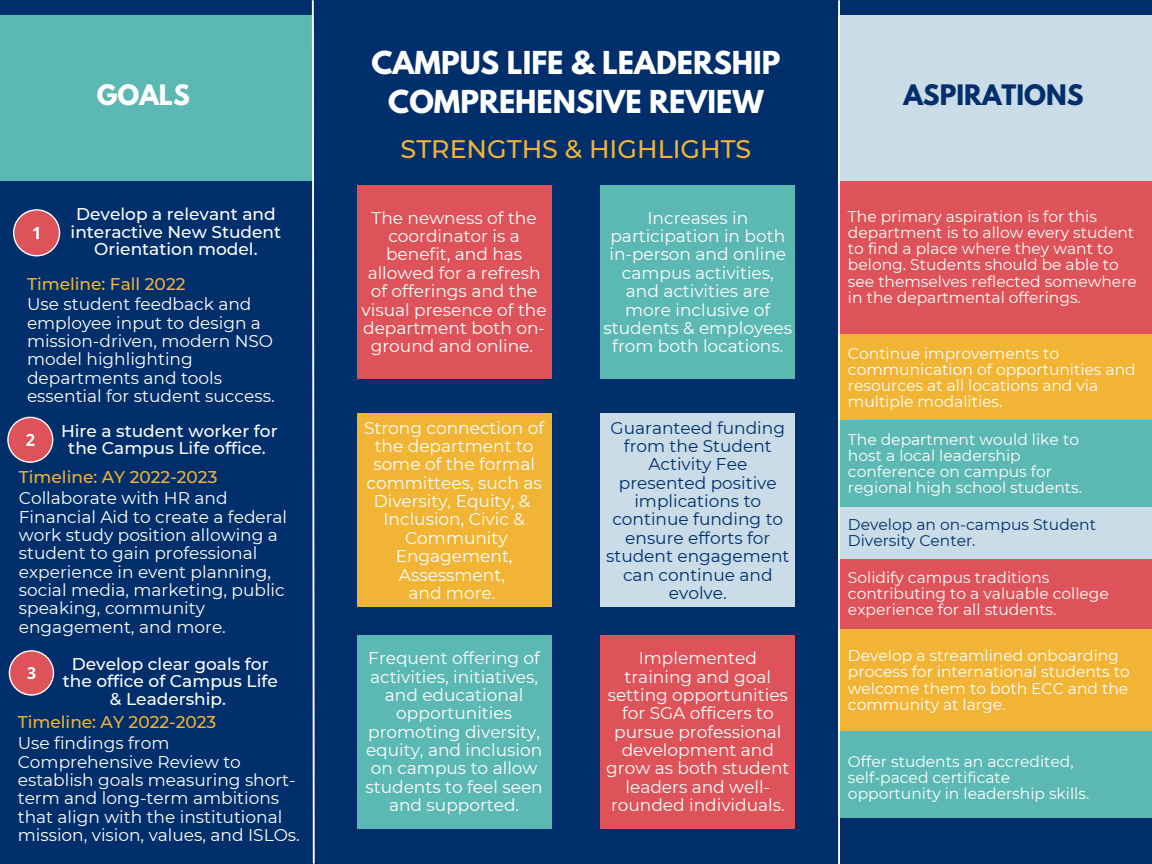
<style>
.page{position:relative;width:1152px;height:864px;background:#002f6c}
.page>*{position:absolute;margin:0;border:0;box-sizing:border-box;transform-origin:0 0}
.t1{font:700 28px "League Spartan";color:#fff}
.t2{font:500 25.35px "Montserrat";color:#f1b434}
.t3{font:700 25px "League Spartan";color:#002f6c}
.t4{font:700 25px "League Spartan";color:#fff}
.t5{font:17px/18.4px "Montserrat";color:#fff;text-align:center}
.t6{font:500 17px/17.2px "Montserrat";color:#fff;text-align:center}
.t7{font:17px/18.4px "Montserrat";color:#002f6c;text-align:center}
.t8{font:500 17px "Montserrat";color:#f1b434}
.t9{font:15.5px/16.1px "Montserrat";color:#fff}
.t10{font:15.5px/16.1px "Montserrat";color:#002f6c}
</style>
<div class="page">
<svg style="left:13px;top:209px;width:47px;height:47px"></svg>
<svg style="left:7px;top:417px;width:46px;height:46px"></svg>
<svg style="left:9px;top:650px;width:45px;height:46px"></svg>
<div style="left:0;top:15px;width:313px;height:166px;background:#5cb8b2"></div>
<svg style="left:311px;top:0;width:4px;height:864px"></svg>
<div style="left:357px;top:185px;width:194px;height:194px;background:#dd5359"></div>
<div style="left:838px;top:181px;width:314px;height:153px;background:#dd5359"></div>
<div style="left:838px;top:15px;width:314px;height:166px;background:#c9dce8"></div>
<div style="left:601px;top:185px;width:194px;height:194px;background:#5cb8b2"></div>
<div style="left:357px;top:413px;width:194px;height:194px;background:#f1b434"></div>
<div style="left:601px;top:413px;width:194px;height:194px;background:#c9dce8"></div>
<div style="left:357px;top:635px;width:194px;height:194px;background:#5cb8b2"></div>
<div style="left:601px;top:635px;width:194px;height:194px;background:#dd5359"></div>
<div style="left:838px;top:334px;width:314px;height:86px;background:#f1b434"></div>
<div style="left:838px;top:420px;width:314px;height:87px;background:#5cb8b2"></div>
<div style="left:838px;top:507px;width:314px;height:52px;background:#c9dce8"></div>
<div style="left:838px;top:559px;width:314px;height:70px;background:#dd5359"></div>
<div style="left:838px;top:629px;width:314px;height:102px;background:#f1b434"></div>
<div style="left:838px;top:732px;width:314px;height:86px;background:#5cb8b2"></div>
<hr style="left:838px;top:1px;width:2px;height:863px;background:#fff">
<p class="t1" style="left:372px;top:49px;width:410px">CAMPUS LIFE &amp; LEADERSHIP</p>
<p class="t4" style="left:97px;top:82px;width:95px">GOALS</p>
<p class="t1" style="left:388px;top:88px;width:377px">COMPREHENSIVE REVIEW</p>
<p class="t2" style="left:401px;top:133px;width:352px">STRENGTHS &amp; HIGHLIGHTS</p>
<p class="t6" style="left:71px;top:205px;width:212px;line-height:17.6px">Develop a relevant and interactive New Student<br>Orientation model.</p>
<p class="t8" style="left:27px;top:273px;width:160px">Timeline: Fall 2022</p>
<p class="t5" style="left:27px;top:295px;width:249px;text-align:left">Use student feedback and employee input to design a mission-driven, modern NSO model highlighting departments and tools essential for student success.</p>
<p class="t6" style="left:61px;top:422px;width:218px">Hire a student worker for the Campus Life office.</p>
<p class="t8" style="left:19px;top:467px;width:200px">Timeline: AY 2022-2023</p>
<p class="t5" style="left:19px;top:489px;width:270px;text-align:left">Collaborate with HR and<br>Financial Aid to create a federal work study position allowing a student to gain professional experience in event planning, social media, marketing, public speaking, community engagement, and more.</p>
<p class="t6" style="left:63px;top:655px;width:217px">Develop clear goals for the office of Campus Life &amp; Leadership.</p>
<p class="t8" style="left:18px;top:712px;width:200px">Timeline: AY 2022-2023</p>
<p class="t5" style="left:18px;top:734px;width:284px;text-align:left">Use findings from<br>Comprehensive Review to establish goals measuring short&shy;term and long-term ambitions that align with the institutional mission, vision, values, and ISLOs.</p>
<p class="t5" style="left:362px;top:208px;width:187px">The newness of the coordinator is a benefit, and has allowed for a refresh of offerings and the visual presence of the department both on&shy;ground and online.</p>
<p class="t5" style="left:364px;top:418px;width:182px">Strong connection of the department to some of the formal committees, such as<br>Diversity, Equity, &amp;<br>Inclusion, Civic &amp;<br>Community<br>Engagement,<br>Assessment,</p>
<p class="t5" style="left:408px;top:584px;width:88px">and more.</p>
<p class="t5" style="left:604px;top:208px;width:190px">Increases in participation in both in-person and online campus activities, and activities are more inclusive of students &amp; employees from both locations.</p>
<p class="t7" style="left:606px;top:418px;width:185px">Guaranteed funding from the Student<br>Activity Fee presented positive implications to continue funding to ensure efforts for student engagement can continue and evolve.</p>
<p class="t5" style="left:366px;top:649px;width:179px">Frequent offering of activities, initiatives, and educational opportunities promoting diversity, equity, and inclusion on campus to allow students to feel seen and supported.</p>
<p class="t5" style="left:606px;top:649px;width:185px">Implemented training and goal setting opportunities for SGA officers to pursue professional development and grow as both student leaders and well&shy;rounded individuals.</p>
<p class="t3" style="left:903px;top:82px;width:182px">ASPIRATIONS</p>
<p class="t9" style="left:848px;top:208px;width:290px">The primary aspiration is for this department is to allow every student to find a place where they want to belong. Students should be able to see themselves reflected somewhere in the departmental offerings.</p>
<p class="t9" style="left:848px;top:345px;width:289px">Continue improvements to communication of opportunities and resources at all locations and via multiple modalities.</p>
<p class="t9" style="left:848px;top:431px;width:236px">The department would like to host a local leadership conference on campus for regional high school students.</p>
<p class="t10" style="left:848px;top:517px;width:250px">Develop an on-campus Student<br>Diversity Center.</p>
<p class="t9" style="left:848px;top:569px;width:262px">Solidify campus traditions contributing to a valuable college experience for all students.</p>
<p class="t9" style="left:848px;top:648px;width:283px">Develop a streamlined onboarding process for international students to welcome them to both ECC and the community at large.</p>
<p class="t9" style="left:848px;top:753px;width:243px">Offer students an accredited, self-paced certificate opportunity in leadership skills.</p>
</div>
